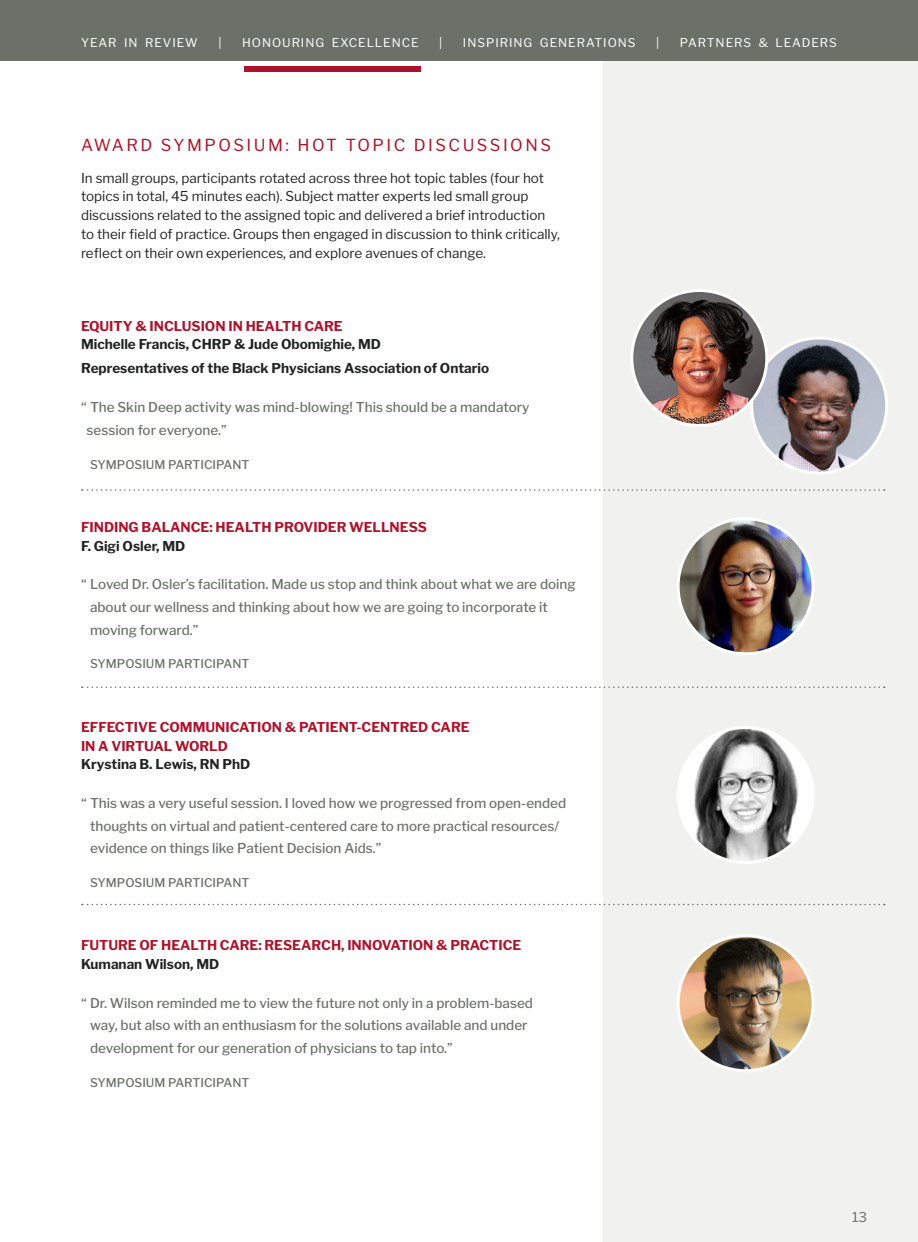
<style>
.page{position:relative;width:918px;height:1242px;background:#fff}
.page>*{position:absolute;margin:0;border:0;box-sizing:border-box;transform-origin:0 0}
.t1{font:16.5px "Libre Franklin";letter-spacing:.15em;color:#ae132a}
.t2{font:500 13.5px/22.5px "Libre Franklin";color:#6b7069}
.t3{font:13.5px/18.8px "Libre Franklin";color:#212322}
.t4{font:700 13.5px/18.8px "Libre Franklin";color:#ae132a}
.t5{font:700 13.5px/24.2px "Libre Franklin";color:#212322}
.t6{font:13.5px "Libre Franklin";color:#6b7069}
.t7{font:500 12px "Libre Franklin";color:#6b7069}
.t8{font:12px "Libre Franklin";letter-spacing:.08em;color:#fff}
</style>
<div class="page">
<div style="left:603px;top:60px;width:315px;height:1182px;background:#f1f2f0"></div>
<img style="left:752px;top:338px;width:135px;height:135px;border-radius:68px">
<div style="left:750px;top:337px;width:138px;height:138px;border:3px solid #fff;border-radius:50%"></div>
<img style="left:632px;top:291px;width:135px;height:135px;border-radius:68px">
<div style="left:630px;top:289px;width:138px;height:138px;border:3px solid #fff;border-radius:50%"></div>
<img style="left:678px;top:519px;width:135px;height:135px;border-radius:68px">
<div style="left:677px;top:517px;width:138px;height:138px;border:3px solid #fff;border-radius:50%"></div>
<img style="left:678px;top:728px;width:135px;height:134px;border-radius:68px">
<div style="left:677px;top:726px;width:138px;height:138px;border:3px solid #fff;border-radius:50%"></div>
<img style="left:678px;top:936px;width:135px;height:135px;border-radius:68px">
<div style="left:677px;top:934px;width:138px;height:138px;border:3px solid #fff;border-radius:50%"></div>
<div style="left:244px;top:66px;width:176px;height:5px;background:#ae132a"></div>
<div style="left:0;top:0;width:918px;height:60px;background:#6b7069"></div>
<svg style="left:82px;top:489px;width:803px;height:2px"></svg>
<svg style="left:82px;top:687px;width:803px;height:1px"></svg>
<svg style="left:82px;top:904px;width:803px;height:1px"></svg>
<p class="t8" style="left:81px;top:36px;width:118px">YEAR IN REVIEW</p>
<p class="t8" style="left:218px;top:36px;width:5px">|</p>
<p class="t8" style="left:242px;top:36px;width:178px">HONOURING EXCELLENCE</p>
<p class="t8" style="left:439px;top:36px;width:5px">|</p>
<p class="t8" style="left:463px;top:36px;width:174px">INSPIRING GENERATIONS</p>
<p class="t8" style="left:656px;top:36px;width:5px">|</p>
<p class="t8" style="left:680px;top:36px;width:159px">PARTNERS &amp; LEADERS</p>
<p class="t1" style="left:81px;top:135px;width:471px">AWARD SYMPOSIUM: HOT TOPIC DISCUSSIONS</p>
<p class="t3" style="left:81px;top:168px;width:480px">In small groups, participants rotated across three hot topic tables (four hot topics in total, 45 minutes each). Subject matter experts led small group discussions related to the assigned topic and delivered a brief introduction to their field of practice. Groups then engaged in discussion to think critically, reflect on their own experiences, and explore avenues of change.</p>
<p class="t4" style="left:81px;top:316px;width:263px">EQUITY &amp; INCLUSION IN HEALTH CARE</p>
<p class="t5" style="left:81px;top:332px;width:410px">Michelle Francis, CHRP &amp; Jude Obomighie, MD<br>Representatives of the Black Physicians Association of Ontario</p>
<p class="t2" style="left:87px;top:396px;width:444px;text-indent:-6px">“ The Skin Deep activity was mind-blowing! This should be a mandatory session for everyone.”</p>
<p class="t7" style="left:90px;top:457px;width:161px">SYMPOSIUM PARTICIPANT</p>
<p class="t4" style="left:81px;top:518px;width:347px">FINDING BALANCE: HEALTH PROVIDER WELLNESS</p>
<p class="t5" style="left:81px;top:534px;width:106px">F. Gigi Osler, MD</p>
<p class="t2" style="left:90px;top:573px;width:487px;text-indent:-9px">“ Loved Dr. Osler’s facilitation. Made us stop and think about what we are doing about our wellness and thinking about how we are going to incorporate it moving forward.”</p>
<p class="t7" style="left:90px;top:657px;width:161px">SYMPOSIUM PARTICIPANT</p>
<p class="t4" style="left:81px;top:718px;width:390px">EFFECTIVE COMMUNICATION &amp; PATIENT-CENTRED CARE<br>IN A VIRTUAL WORLD</p>
<p class="t5" style="left:81px;top:752px;width:171px">Krystina B. Lewis, RN PhD</p>
<p class="t2" style="left:90px;top:792px;width:478px;text-indent:-9px">“ This was a very useful session. I loved how we progressed from open-ended thoughts on virtual and patient-centered care to more practical resources/ evidence on things like Patient Decision Aids.”</p>
<p class="t7" style="left:90px;top:875px;width:161px">SYMPOSIUM PARTICIPANT</p>
<p class="t4" style="left:81px;top:936px;width:442px">FUTURE OF HEALTH CARE: RESEARCH, INNOVATION &amp; PRACTICE</p>
<p class="t5" style="left:81px;top:952px;width:140px">Kumanan Wilson, MD</p>
<p class="t2" style="left:90px;top:992px;width:445px;text-indent:-9px">“ Dr. Wilson reminded me to view the future not only in a problem-based way, but also with an enthusiasm for the solutions available and under development for our generation of physicians to tap into.”</p>
<p class="t7" style="left:90px;top:1075px;width:161px">SYMPOSIUM PARTICIPANT</p>
<p class="t6" style="left:852px;top:1209px;width:16px">13</p>
</div>
